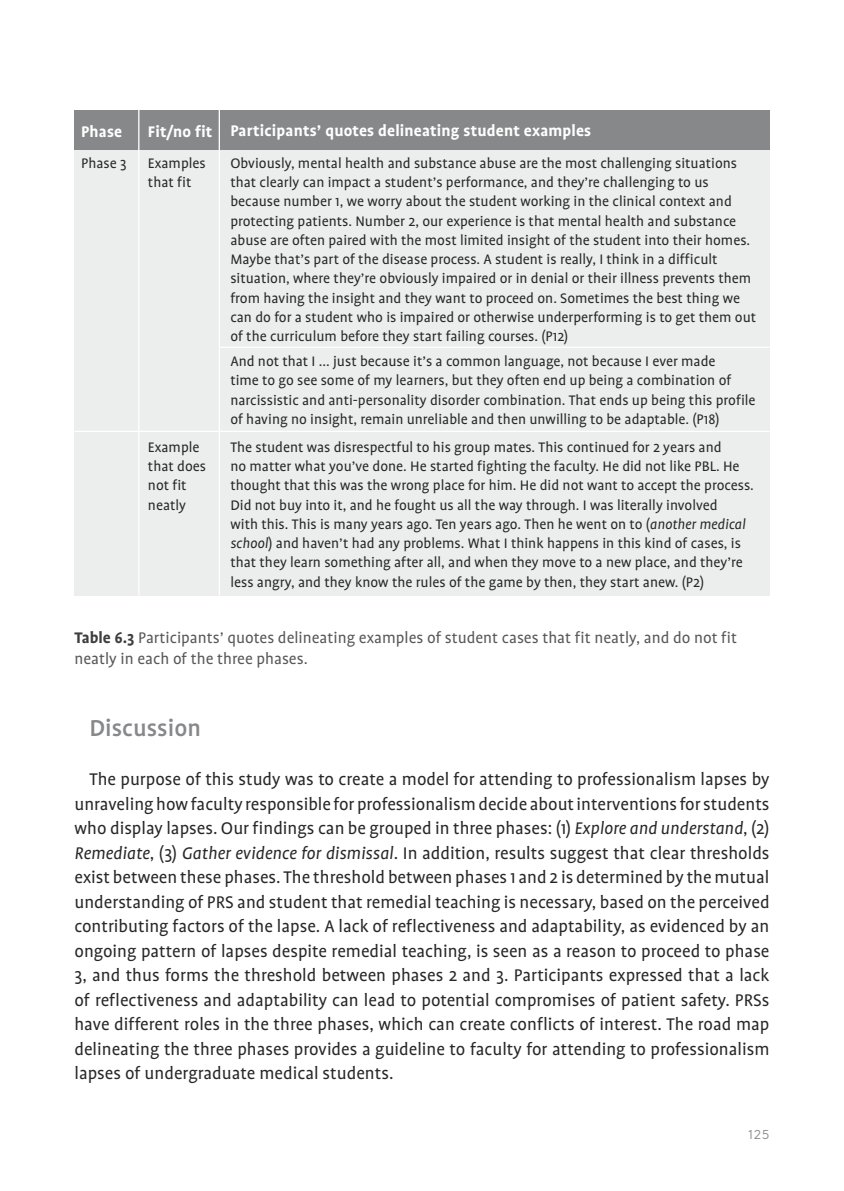
<style>
.page{position:relative;width:844px;height:1191px;background:#fff}
.page>*{position:absolute;margin:0;border:0;box-sizing:border-box;transform-origin:0 0}
.t1{font:500 26.25px "Profile";color:#87888a}
.t2{font:19.25px/24.5px "Profile";color:#282829;text-align:justify}
.t3{font:17.5px/21px "Profile";color:#58585a}
.t4{font:700 17.5px "Profile";letter-spacing:.01em;color:#fff}
.t5{font:15.75px/19.2px "Profile";color:#282829}
.t6{font:12.25px "Santral";color:#87888a}
.s1{font-style:italic}
.s2{font-weight:700;color:#3e3d40}
</style>
<div class="page">
<div style="left:74px;top:110px;width:695px;height:485px;background:#eceded"></div>
<div style="left:74px;top:110px;width:695px;height:39px;background:#87888a"></div>
<hr style="left:138px;top:110px;width:1px;height:485px;background:#fff">
<hr style="left:218px;top:110px;width:2px;height:485px;background:#fff">
<hr style="left:219px;top:347px;width:550px;height:1px;background:#fff">
<hr style="left:74px;top:431px;width:695px;height:1px;background:#fff">
<p class="t4" style="left:81px;top:122px;width:43px">Phase</p>
<p class="t5" style="left:81px;top:154px;width:47px">Phase 3</p>
<p class="t4" style="left:148px;top:121px;width:444px">Fit/no fit Participants’ quotes delineating student examples</p>
<p class="t5" style="left:148px;top:154px;width:59px">Examples that fit</p>
<p class="t5" style="left:230px;top:154px;width:527px">Obviously, mental health and substance abuse are the most challenging situations that clearly can impact a student’s performance, and they’re challenging to us because number 1, we worry about the student working in the clinical context and protecting patients. Number 2, our experience is that mental health and substance abuse are often paired with the most limited insight of the student into their homes.<br>Maybe that’s part of the disease process. A student is really, I think in a difficult situation, where they’re obviously impaired or in denial or their illness prevents them from having the insight and they want to proceed on. Sometimes the best thing we can do for a student who is impaired or otherwise underperforming is to get them out of the curriculum before they start failing courses. (P12)</p>
<p class="t5" style="left:148px;top:437px;width:60px">Example that does not fit neatly</p>
<p class="t5" style="left:230px;top:352px;width:526px">And not that I ... just because it’s a common language, not because I ever made<br>time to go see some of my learners, but they often end up being a combination of narcissistic and anti-personality disorder combination. That ends up being this profile of having no insight, remain unreliable and then unwilling to be adaptable. (P18)</p>
<p class="t5" style="left:230px;top:437px;width:525px">The student was disrespectful to his group mates. This continued for 2 years and<br>no matter what you’ve done. He started fighting the faculty. He did not like PBL. He thought that this was the wrong place for him. He did not want to accept the process.<br>Did not buy into it, and he fought us all the way through. I was literally involved<br>with this. This is many years ago. Ten years ago. Then he went on to (<span class="s1">another medical school</span>) and haven’t had any problems. What I think happens in this kind of cases, is that they learn something after all, and when they move to a new place, and they’re less angry, and they know the rules of the game by then, they start anew. (P2)</p>
<p class="t3" style="left:74px;top:627px;width:664px"><span class="s2">Table 6.3</span> Participants’ quotes delineating examples of student cases that fit neatly, and do not fit neatly in each of the three phases.</p>
<h1 class="t1" style="left:89px;top:714px;width:113px">Discussion</h1>
<p class="t2" style="left:74px;top:767px;width:696px;text-indent:15px">The purpose of this study was to create a model for attending to professionalism lapses by unraveling how faculty responsible for professionalism decide about interventions for students who display lapses. Our findings can be grouped in three phases: (1) <span class="s1">Explore and understand</span>, (2)<br><span class="s1">Remediate</span>, (3) <span class="s1">Gather evidence for dismissal</span>. In addition, results suggest that clear thresholds exist between these phases. The threshold between phases 1 and 2 is determined by the mutual understanding of PRS and student that remedial teaching is necessary, based on the perceived contributing factors of the lapse. A lack of reflectiveness and adaptability, as evidenced by an ongoing pattern of lapses despite remedial teaching, is seen as a reason to proceed to phase 3, and thus forms the threshold between phases 2 and 3. Participants expressed that a lack of reflectiveness and adaptability can lead to potential compromises of patient safety. PRSs have different roles in the three phases, which can create conflicts of interest. The road map delineating the three phases provides a guideline to faculty for attending to professionalism lapses of undergraduate medical students.</p>
<p class="t6" style="left:748px;top:1126px;width:23px">125</p>
</div>
